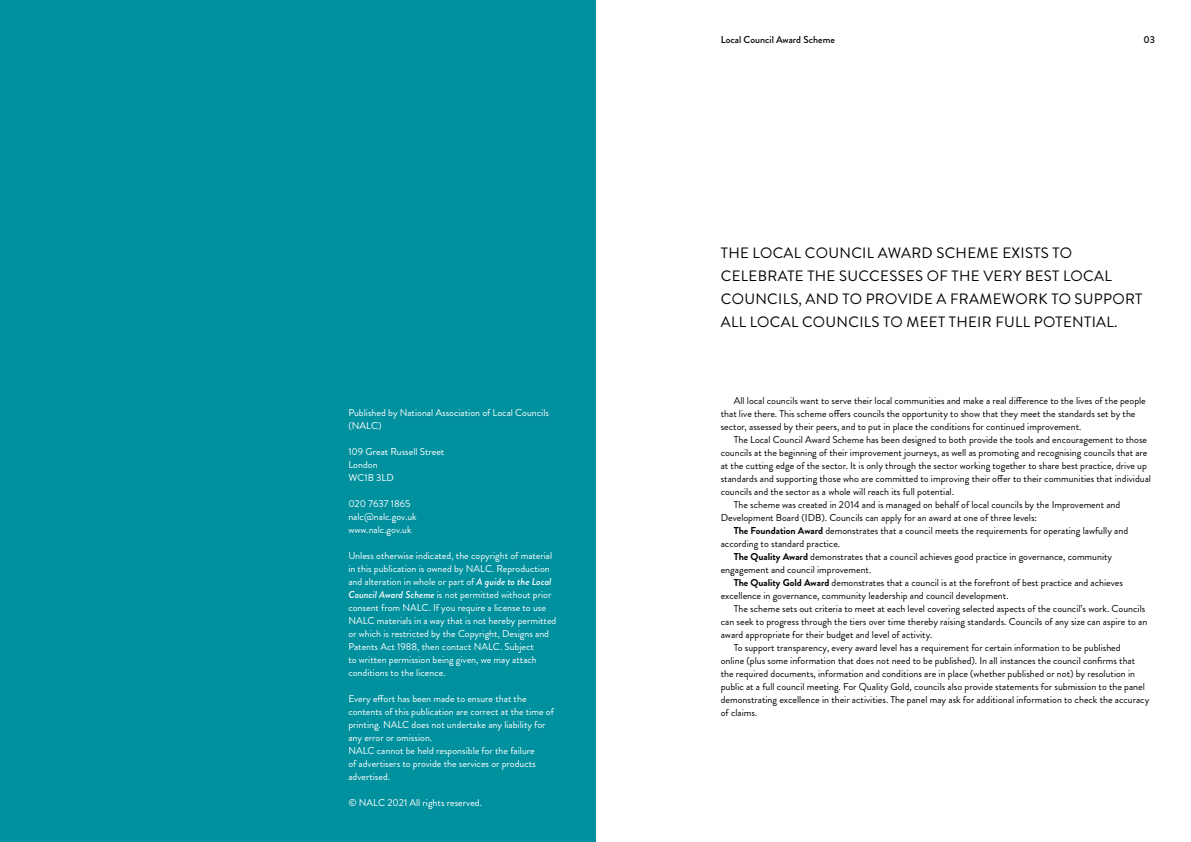
<style>
.page{position:relative;width:1191px;height:842px;background:#fff}
.page>*{position:absolute;margin:0;border:0;box-sizing:border-box;transform-origin:0 0}
.t1{font:15px/23px "Brandon Grotesque";letter-spacing:.02em;color:#000}
.t2{font:10px/13px "Brandon Grotesque";color:#000}
.t3{font:10px/13px "Brandon Grotesque";color:#fff}
.t4{font:500 10px "Brandon Grotesque";color:#000}
.s1{font-weight:500;font-style:italic}
.s2{font-weight:700}
</style>
<div class="page">
<div style="left:0;top:0;width:595px;height:842px;background:#00909e"></div>
<p class="t3" style="left:348px;top:406px;width:202px">Published by National Association of Local Councils (NALC)</p>
<p class="t3" style="left:348px;top:445px;width:97px">109 Great Russell Street<br>London<br>WC1B 3LD</p>
<p class="t3" style="left:348px;top:497px;width:70px">020 7637 1865 nalc@nalc.gov.uk www.nalc.gov.uk</p>
<p class="t3" style="left:348px;top:549px;width:209px">Unless otherwise indicated, the copyright of material in this publication is owned by NALC. Reproduction and alteration in whole or part of <span class="s1">A guide to the Local Council Award Scheme</span> is not permitted without prior consent from NALC. If you require a license to use NALC materials in a way that is not hereby permitted or which is restricted by the Copyright, Designs and Patents Act 1988, then contact NALC. Subject<br>to written permission being given, we may attach conditions to the licence.</p>
<p class="t3" style="left:348px;top:692px;width:207px">Every effort has been made to ensure that the contents of this publication are correct at the time of printing. NALC does not undertake any liability for any error or omission.<br>NALC cannot be held responsible for the failure<br>of advertisers to provide the services or products advertised.</p>
<p class="t3" style="left:348px;top:796px;width:135px">© NALC 2021 All rights reserved.</p>
<p class="t4" style="left:720px;top:33px;width:116px">Local Council Award Scheme</p>
<p class="t4" style="left:1143px;top:33px;width:13px">03</p>
<h1 class="t1" style="left:721px;top:241px;width:423px">THE LOCAL COUNCIL AWARD SCHEME EXISTS TO CELEBRATE THE SUCCESSES OF THE VERY BEST LOCAL COUNCILS, AND TO PROVIDE A FRAMEWORK TO SUPPORT ALL LOCAL COUNCILS TO MEET THEIR FULL POTENTIAL.</h1>
<p class="t2" style="left:720px;top:394px;width:426px;text-indent:13px">All local councils want to serve their local communities and make a real difference to the lives of the people that live there. This scheme offers councils the opportunity to show that they meet the standards set by the sector, assessed by their peers, and to put in place the conditions for continued improvement.</p>
<p class="t2" style="left:733px;top:433px;width:415px">The Local Council Award Scheme has been designed to both provide the tools and encouragement to those</p>
<p class="t2" style="left:720px;top:446px;width:428px">councils at the beginning of their improvement journeys, as well as promoting and recognising councils that are</p>
<p class="t2" style="left:720px;top:459px;width:428px">at the cutting edge of the sector. It is only through the sector working together to share best practice, drive up</p>
<p class="t2" style="left:720px;top:472px;width:432px">standards and supporting those who are committed to improving their offer to their communities that individual</p>
<p class="t2" style="left:720px;top:485px;width:235px">councils and the sector as a whole will reach its full potential.</p>
<p class="t2" style="left:733px;top:498px;width:388px">The scheme was created in 2014 and is managed on behalf of local councils by the Improvement and</p>
<p class="t2" style="left:720px;top:511px;width:318px">Development Board (IDB). Councils can apply for an award at one of three levels:</p>
<p class="t2" style="left:733px;top:524px;width:396px"><span class="s2">The Foundation Award</span> demonstrates that a council meets the requirements for operating lawfully and</p>
<p class="t2" style="left:720px;top:537px;width:121px">according to standard practice.</p>
<p class="t2" style="left:733px;top:550px;width:380px"><span class="s2">The Quality Award</span> demonstrates that a council achieves good practice in governance, community</p>
<p class="t2" style="left:720px;top:563px;width:152px">engagement and council improvement.</p>
<p class="t2" style="left:733px;top:576px;width:391px"><span class="s2">The Quality Gold Award</span> demonstrates that a council is at the forefront of best practice and achieves</p>
<p class="t2" style="left:720px;top:589px;width:289px">excellence in governance, community leadership and council development.</p>
<p class="t2" style="left:733px;top:602px;width:413px">The scheme sets out criteria to meet at each level covering selected aspects of the council’s work. Councils</p>
<p class="t2" style="left:720px;top:615px;width:428px">can seek to progress through the tiers over time thereby raising standards. Councils of any size can aspire to an</p>
<p class="t2" style="left:720px;top:628px;width:213px">award appropriate for their budget and level of activity.</p>
<p class="t2" style="left:733px;top:641px;width:388px">To support transparency, every award level has a requirement for certain information to be published</p>
<p class="t2" style="left:720px;top:654px;width:416px">online (plus some information that does not need to be published). In all instances the council confirms that</p>
<p class="t2" style="left:720px;top:667px;width:416px">the required documents, information and conditions are in place (whether published or not) by resolution in</p>
<p class="t2" style="left:720px;top:680px;width:426px">public at a full council meeting. For Quality Gold, councils also provide statements for submission to the panel</p>
<p class="t2" style="left:720px;top:693px;width:430px">demonstrating excellence in their activities. The panel may ask for additional information to check the accuracy</p>
<p class="t2" style="left:720px;top:706px;width:38px">of claims.</p>
</div>
